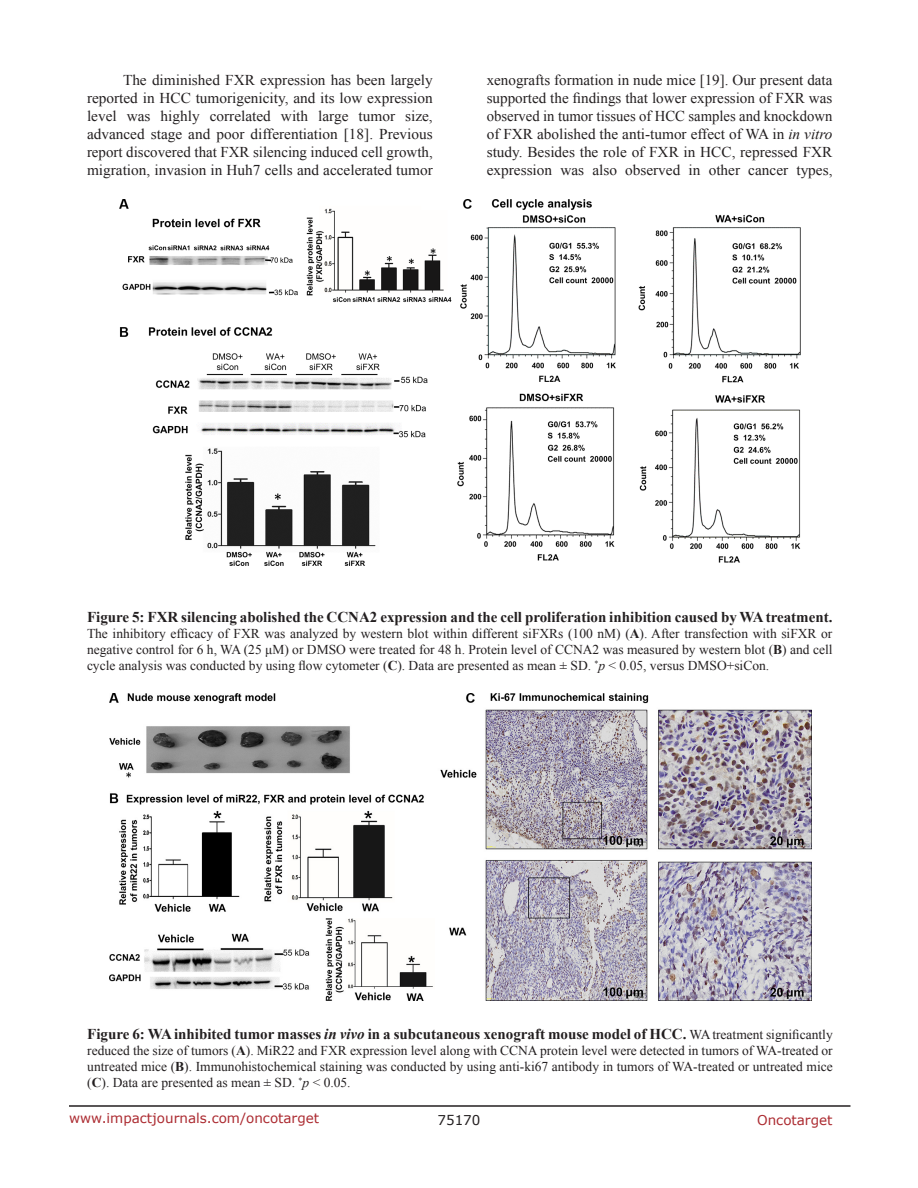
<style>
.page{position:relative;width:918px;height:1188px;background:#fff}
.page>*{position:absolute;margin:0;border:0;box-sizing:border-box;transform-origin:0 0}
.BodyText{font:15px/18px "Times New Roman";color:#231f20;text-align:justify}
.FigureText{font:700 15px "Times New Roman";color:#231f20}
.FigureText-2{font:13.5px/16.2px "Times New Roman";color:#231f20;text-align:justify}
.t1{font:13.5px "Verdana";color:#ac2b31}
.t2{font:13.5px "Verdana";color:#231f20}
.s1{font-style:italic}
.s2{font-weight:700}
.s3{font-weight:400;font-size:13.5px}
</style>
<div class="page">
<hr style="left:69px;top:1105px;width:781px;height:2px;background:#231f20">
<img style="left:109px;top:693px;width:702px;height:307px">
<img style="left:119px;top:200px;width:681px;height:366px">
<p class="BodyText" style="left:87px;top:71px;width:347px;text-indent:36px">The diminished FXR expression has been largely reported in HCC tumorigenicity, and its low expression level was highly correlated with large tumor size, advanced stage and poor differentiation [18]. Previous report discovered that FXR silencing induced cell growth, migration, invasion in Huh7 cells and accelerated tumor</p>
<p class="BodyText" style="left:487px;top:71px;width:347px">xenografts formation in nude mice [19]. Our present data supported the findings that lower expression of FXR was observed in tumor tissues of HCC samples and knockdown of FXR abolished the anti-tumor effect of WA in <span class="s1">in vitro </span>study. Besides the role of FXR in HCC, repressed FXR expression was also observed in other cancer types,</p>
<p class="FigureText" style="left:87px;top:606px;width:747px">Figure 5: FXR silencing abolished the CCNA2 expression and the cell proliferation inhibition caused by WA treatment.</p>
<p class="FigureText-2" style="left:87px;top:625px;width:747px">The inhibitory efficacy of FXR was analyzed by western blot within different siFXRs (100 nM) (<span class="s2">A</span>). After transfection with siFXR or negative control for 6 h, WA (25 μM) or DMSO were treated for 48 h. Protein level of CCNA2 was measured by western blot (<span class="s2">B</span>) and cell cycle analysis was conducted by using flow cytometer (<span class="s2">C</span>). Data are presented as mean ± SD. <sup>*</sup><span class="s1">p</span> &lt; 0.05, versus DMSO+siCon.</p>
<p class="FigureText" style="left:87px;top:1023px;width:747px">Figure 6: WA inhibited tumor masses <span class="s1">in vivo</span> in a subcutaneous xenograft mouse model of HCC. <span class="s3">WA treatment significantly</span></p>
<p class="FigureText-2" style="left:87px;top:1042px;width:747px">reduced the size of tumors (<span class="s2">A</span>). MiR22 and FXR expression level along with CCNA protein level were detected in tumors of WA-treated or untreated mice (<span class="s2">B</span>). Immunohistochemical staining was conducted by using anti-ki67 antibody in tumors of WA-treated or untreated mice (<span class="s2">C</span>). Data are presented as mean ± SD. <sup>*</sup><span class="s1">p</span> &lt; 0.05.</p>
<p class="t1" style="left:69px;top:1109px;width:252px">www.impactjournals.com/oncotarget</p>
<p class="t2" style="left:438px;top:1111px;width:44px">75170</p>
<p class="t1" style="left:757px;top:1111px;width:77px">Oncotarget</p>
</div>
